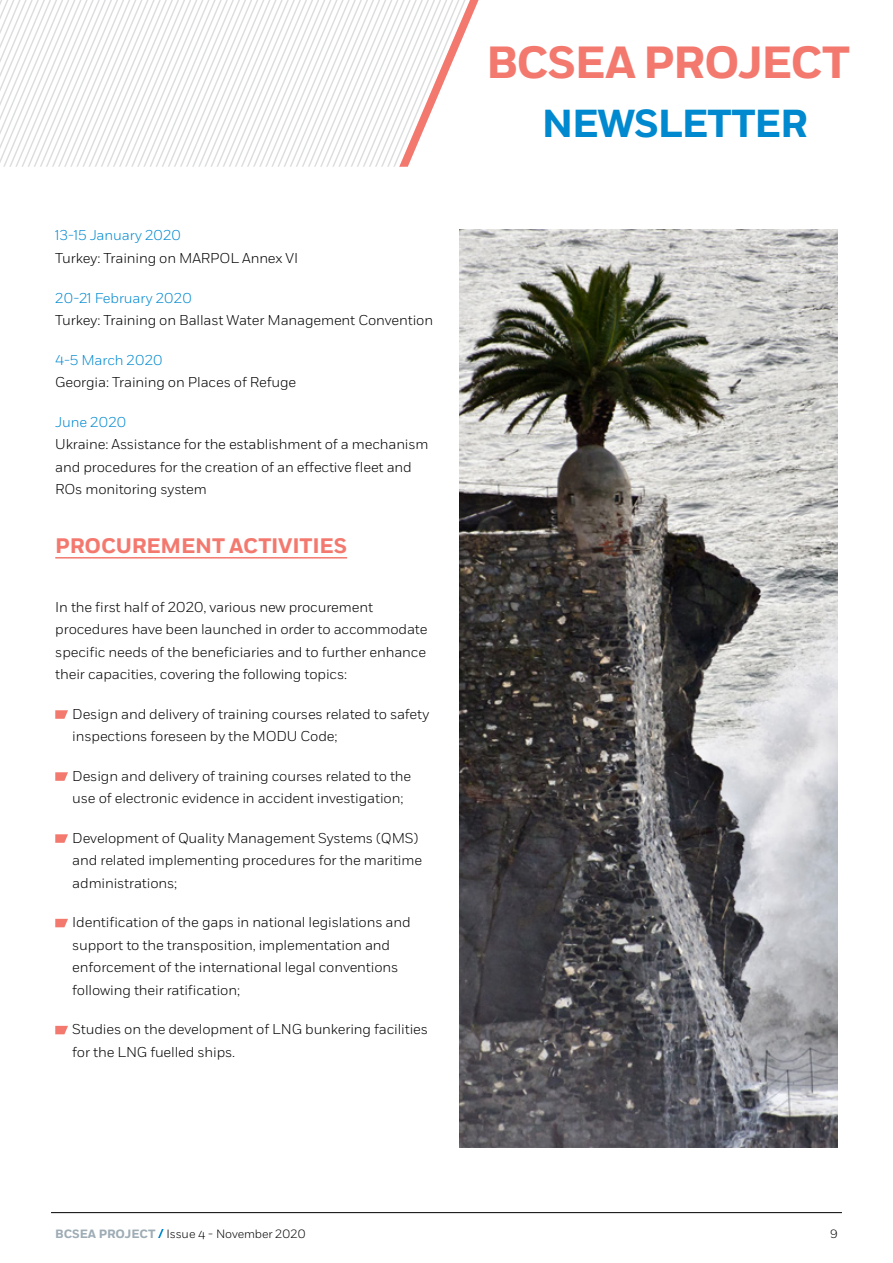
<style>
.page{position:relative;width:893px;height:1263px;background:#fff}
.page>*{position:absolute;margin:0;border:0;box-sizing:border-box;transform-origin:0 0}
.t1{font:700 45px "Fort";letter-spacing:-.03em;color:#f3796f}
.t2{font:700 39px "Fort";letter-spacing:-.03em;color:#0089cf}
.t3{font:700 21px "Fort";letter-spacing:-.01em;color:#f3796f}
.t4{font:300 14.25px/22.5px "Fort";letter-spacing:-.01em;color:#000}
.t5{font:300 14.25px "Fort";letter-spacing:-.01em;color:#0089cf}
.t6{font:300 12px "Fort";letter-spacing:-.01em;color:#000}
.s1{font-weight:700;color:#9eacb5}
</style>
<div class="page">
<svg style="left:0;top:0;width:479px;height:167px"></svg>
<svg style="left:158px;top:1229px;width:6px;height:9px"></svg>
<hr style="left:51px;top:1212px;width:791px;height:1px;background:#000">
<hr style="left:55px;top:557px;width:292px;height:1px;background:#f3796f">
<img style="left:459px;top:230px;width:379px;height:917px">
<svg style="left:55px;top:710px;width:13px;height:9px"></svg>
<svg style="left:55px;top:772px;width:13px;height:9px"></svg>
<svg style="left:55px;top:834px;width:13px;height:9px"></svg>
<svg style="left:55px;top:919px;width:13px;height:8px"></svg>
<svg style="left:55px;top:1026px;width:13px;height:8px"></svg>
<p class="t5" style="left:55px;top:227px;width:128px">13-15 January 2020</p>
<p class="t4" style="left:55px;top:247px;width:244px">Turkey: Training on MARPOL Annex VI</p>
<p class="t5" style="left:55px;top:289px;width:138px">20-21 February 2020</p>
<p class="t4" style="left:55px;top:309px;width:379px">Turkey: Training on Ballast Water Management Convention</p>
<p class="t5" style="left:55px;top:351px;width:109px">4-5 March 2020</p>
<p class="t4" style="left:55px;top:371px;width:243px">Georgia: Training on Places of Refuge</p>
<p class="t5" style="left:55px;top:413px;width:73px">June 2020</p>
<p class="t4" style="left:55px;top:433px;width:375px">Ukraine: Assistance for the establishment of a mechanism and procedures for the creation of an effective fleet and<br>ROs monitoring system</p>
<h3 class="t3" style="left:55px;top:533px;width:293px">PROCUREMENT ACTIVITIES</h3>
<p class="t4" style="left:55px;top:596px;width:374px">In the first half of 2020, various new procurement procedures have been launched in order to accommodate specific needs of the beneficiaries and to further enhance their capacities, covering the following topics:</p>
<p class="t4" style="left:72px;top:703px;width:358px">Design and delivery of training courses related to safety inspections foreseen by the MODU Code;</p>
<p class="t4" style="left:72px;top:765px;width:340px">Design and delivery of training courses related to the use of electronic evidence in accident investigation;</p>
<p class="t4" style="left:72px;top:827px;width:351px">Development of Quality Management Systems (QMS) and related implementing procedures for the maritime administrations;</p>
<p class="t4" style="left:72px;top:911px;width:340px">Identification of the gaps in national legislations and support to the transposition, implementation and enforcement of the international legal conventions following their ratification;</p>
<p class="t4" style="left:72px;top:1018px;width:357px">Studies on the development of LNG bunkering facilities for the LNG fuelled ships.</p>
<h1 class="t1" style="left:486px;top:35px;width:366px">BCSEA PROJECT</h1>
<h2 class="t2" style="left:542px;top:100px;width:268px">NEWSLETTER</h2>
<p class="t6" style="left:55px;top:1227px;width:252px"><span class="s1">BCSEA PROJECT</span> Issue 4 - November 2020</p>
<p class="t6" style="left:830px;top:1227px;width:9px">9</p>
</div>
